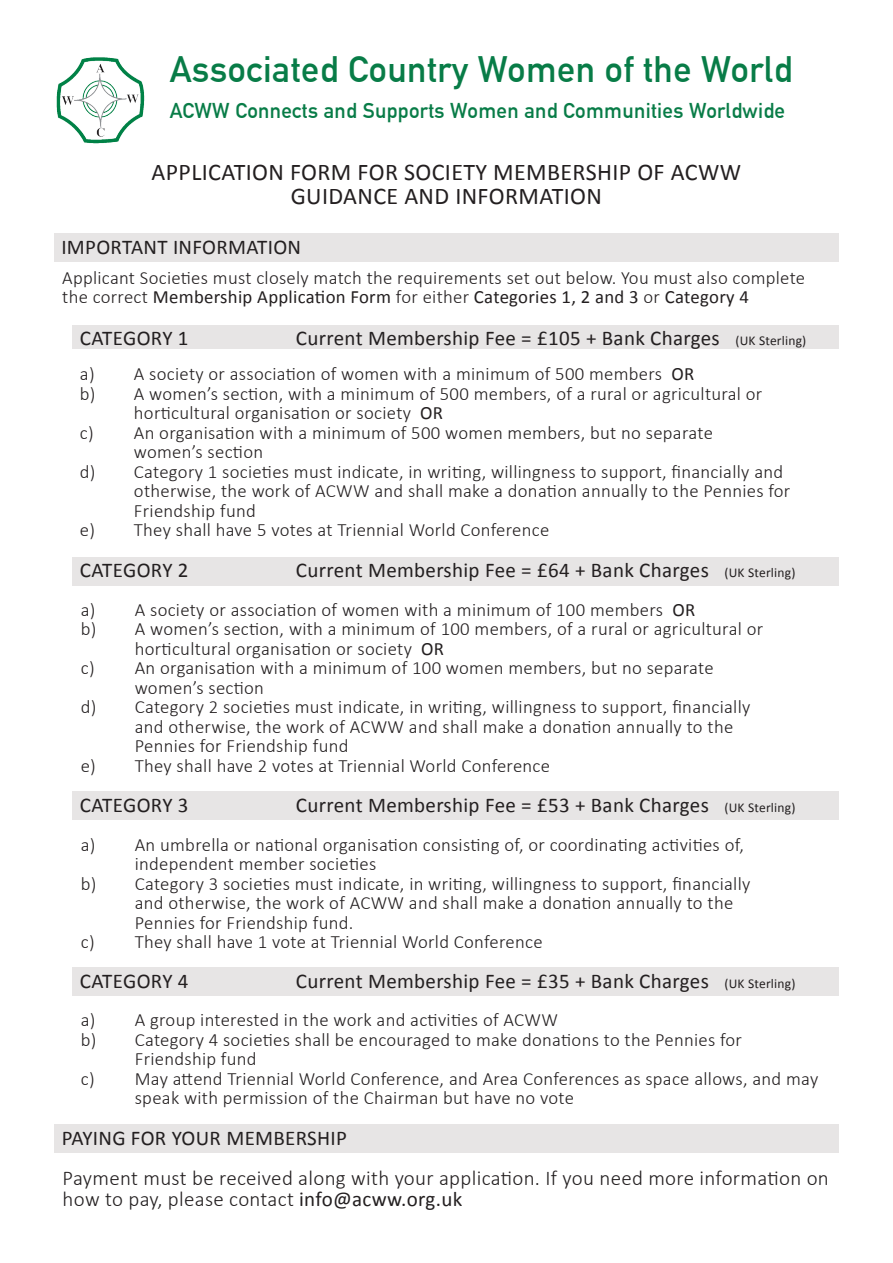
<style>
.page{position:relative;width:893px;height:1263px;background:#fff}
.page>*{position:absolute;margin:0;border:0;box-sizing:border-box;transform-origin:0 0}
.t1{font:700 36px "DIN Alternate";letter-spacing:.015em;color:#087c47}
.t2{font:24px/24px "Calibri";letter-spacing:.015em;color:#231f20;text-align:center}
.t3{font:21px "Calibri";letter-spacing:.015em;color:#231f20}
.t4{font:300 21px/21px "Calibri";letter-spacing:.015em;color:#231f20}
.t5{font:700 21px "DIN Alternate";letter-spacing:.015em;color:#087c47}
.t6{font:300 18.75px/19.5px "Calibri";letter-spacing:.015em;color:#231f20}
.s1{font-weight:400}
.s2{font-size:13.5px}
</style>
<div class="page">
<div style="left:54px;top:234px;width:785px;height:28px;background:#e7e5e5"></div>
<img style="left:56px;top:57px;width:89px;height:87px">
<div style="left:72px;top:325px;width:767px;height:24px;background:#e7e5e5"></div>
<div style="left:72px;top:557px;width:766px;height:28px;background:#e7e5e5"></div>
<div style="left:72px;top:791px;width:766px;height:29px;background:#e7e5e5"></div>
<div style="left:54px;top:1124px;width:785px;height:29px;background:#e7e5e5"></div>
<div style="left:72px;top:967px;width:766px;height:29px;background:#e7e5e5"></div>
<h1 class="t1" style="left:170px;top:48px;width:624px">Associated Country Women of the World</h1>
<p class="t5" style="left:170px;top:98px;width:617px">ACWW Connects and Supports Women and Communities Worldwide</p>
<p class="t2" style="left:152px;top:160px;width:591px">APPLICATION FORM FOR SOCIETY MEMBERSHIP OF ACWW<br>GUIDANCE AND INFORMATION</p>
<p class="t3" style="left:61px;top:234px;width:241px">IMPORTANT INFORMATION</p>
<p class="t6" style="left:62px;top:269px;width:744px">Applicant Societies must closely match the requirements set out below. You must also complete the correct <span class="s1">Membership Application Form</span> for either <span class="s1">Categories 1, 2 and 3</span> or <span class="s1">Category 4</span></p>
<p class="t3" style="left:80px;top:325px;width:110px">CATEGORY 1</p>
<p class="t3" style="left:296px;top:325px;width:512px">Current Membership Fee = £105 + Bank Charges <span class="s2">(UK Sterling)</span></p>
<p class="t6" style="left:80px;top:366px;width:616px">a) A society or association of women with a minimum of 500 members <span class="s1">OR</span></p>
<p class="t6" style="left:80px;top:385px;width:684px">b) A women’s section, with a minimum of 500 members, of a rural or agricultural or</p>
<p class="t6" style="left:134px;top:405px;width:311px">horticultural organisation or society <span class="s1">OR</span></p>
<p class="t6" style="left:80px;top:424px;width:634px">c) An organisation with a minimum of 500 women members, but no separate</p>
<p class="t6" style="left:134px;top:444px;width:131px">women’s section</p>
<p class="t6" style="left:80px;top:463px;width:705px">d) Category 1 societies must indicate, in writing, willingness to support, financially and</p>
<p class="t6" style="left:134px;top:483px;width:658px">otherwise, the work of ACWW and shall make a donation annually to the Pennies for</p>
<p class="t6" style="left:134px;top:502px;width:123px">Friendship fund</p>
<p class="t6" style="left:80px;top:522px;width:471px">e) They shall have 5 votes at Triennial World Conference</p>
<p class="t3" style="left:80px;top:557px;width:110px">CATEGORY 2</p>
<p class="t3" style="left:296px;top:557px;width:501px">Current Membership Fee = £64 + Bank Charges <span class="s2">(UK Sterling)</span></p>
<p class="t6" style="left:81px;top:601px;width:616px">a) A society or association of women with a minimum of 100 members <span class="s1">OR</span></p>
<p class="t6" style="left:81px;top:621px;width:684px">b) A women’s section, with a minimum of 100 members, of a rural or agricultural or</p>
<p class="t6" style="left:135px;top:640px;width:311px">horticultural organisation or society <span class="s1">OR</span></p>
<p class="t6" style="left:81px;top:660px;width:634px">c) An organisation with a minimum of 100 women members, but no separate</p>
<p class="t6" style="left:135px;top:679px;width:131px">women’s section</p>
<p class="t6" style="left:81px;top:699px;width:671px">d) Category 2 societies must indicate, in writing, willingness to support, financially</p>
<p class="t6" style="left:135px;top:718px;width:600px">and otherwise, the work of ACWW and shall make a donation annually to the</p>
<p class="t6" style="left:135px;top:738px;width:215px">Pennies for Friendship fund</p>
<p class="t6" style="left:81px;top:757px;width:471px">e) They shall have 2 votes at Triennial World Conference</p>
<p class="t3" style="left:80px;top:792px;width:110px">CATEGORY 3</p>
<p class="t3" style="left:296px;top:792px;width:501px">Current Membership Fee = £53 + Bank Charges <span class="s2">(UK Sterling)</span></p>
<p class="t6" style="left:81px;top:836px;width:665px">a) An umbrella or national organisation consisting of, or coordinating activities of,</p>
<p class="t6" style="left:135px;top:856px;width:243px">independent member societies</p>
<p class="t6" style="left:81px;top:875px;width:671px">b) Category 3 societies must indicate, in writing, willingness to support, financially</p>
<p class="t6" style="left:135px;top:895px;width:600px">and otherwise, the work of ACWW and shall make a donation annually to the</p>
<p class="t6" style="left:135px;top:914px;width:220px">Pennies for Friendship fund.</p>
<p class="t6" style="left:81px;top:934px;width:463px">c) They shall have 1 vote at Triennial World Conference</p>
<p class="t3" style="left:80px;top:968px;width:110px">CATEGORY 4</p>
<p class="t3" style="left:296px;top:968px;width:501px">Current Membership Fee = £35 + Bank Charges <span class="s2">(UK Sterling)</span></p>
<p class="t6" style="left:81px;top:1012px;width:479px">a) A group interested in the work and activities of ACWW</p>
<p class="t6" style="left:81px;top:1031px;width:663px">b) Category 4 societies shall be encouraged to make donations to the Pennies for</p>
<p class="t6" style="left:135px;top:1051px;width:123px">Friendship fund</p>
<p class="t6" style="left:81px;top:1070px;width:739px">c) May attend Triennial World Conference, and Area Conferences as space allows, and may</p>
<p class="t6" style="left:135px;top:1090px;width:441px">speak with permission of the Chairman but have no vote</p>
<p class="t3" style="left:62px;top:1125px;width:287px">PAYING FOR YOUR MEMBERSHIP</p>
<p class="t4" style="left:63px;top:1169px;width:768px">Payment must be received along with your application. If you need more information on how to pay, please contact <span class="s1">info@acww.org.uk</span></p>
</div>
